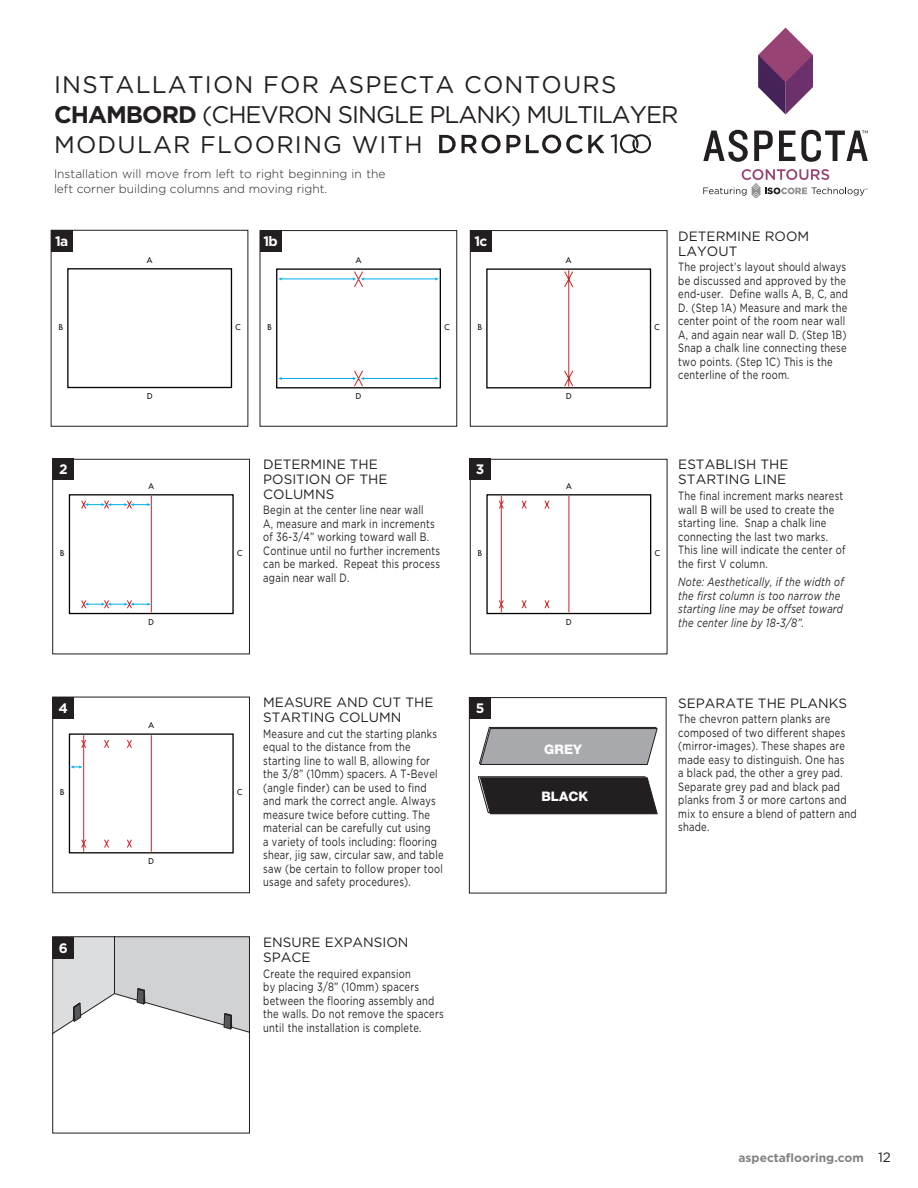
<style>
.page{position:relative;width:918px;height:1188px;background:#fff}
.page>*{position:absolute;margin:0;border:0;box-sizing:border-box;transform-origin:0 0}
.Super_Head9{font:24px/30px "Gotham";letter-spacing:.05em;color:#231f20}
.t1{font:700 13.65px "Gotham";color:#fff}
.subheads9{font:13.5px/15px "Gotham";color:#231f20}
.t2{font:800 13.2px "Helvetica Neue";letter-spacing:.005em;color:#fff}
.Steps{font:12px/13.5px "Gotham";letter-spacing:.025em;color:#231f20;scale:.78 1}
.Steps-2{font:italic 12px/13.5px "Gotham";letter-spacing:.025em;color:#231f20;scale:.78 1}
.body8{font:300 12px/15px "Gotham";color:#231f20}
.t3{font:700 12px "Gotham";color:#808285}
.t4{font:7.95px "Futura";color:#040503}
.s1{font-weight:700}
</style>
<div class="page">
<svg style="left:439px;top:135px;width:17px;height:18px"></svg>
<svg style="left:462px;top:135px;width:142px;height:18px"></svg>
<svg style="left:611px;top:134px;width:40px;height:19px"></svg>
<svg style="left:758px;top:28px;width:55px;height:87px"></svg>
<svg style="left:703px;top:130px;width:45px;height:32px"></svg>
<svg style="left:754px;top:131px;width:19px;height:30px"></svg>
<svg style="left:779px;top:131px;width:16px;height:30px"></svg>
<svg style="left:801px;top:130px;width:67px;height:32px"></svg>
<svg style="left:703px;top:169px;width:165px;height:29px"></svg>
<svg style="left:54px;top:938px;width:194px;height:95px"></svg>
<div style="left:52px;top:936px;width:198px;height:197px;border:1px solid #231f20"></div>
<div style="left:52px;top:458px;width:22px;height:22px;background:#231f20"></div>
<div style="left:469px;top:458px;width:22px;height:22px;background:#231f20"></div>
<div style="left:469px;top:697px;width:22px;height:22px;background:#231f20"></div>
<div style="left:52px;top:697px;width:22px;height:22px;background:#231f20"></div>
<div style="left:52px;top:937px;width:22px;height:22px;background:#231f20"></div>
<div style="left:51px;top:230px;width:22px;height:22px;background:#231f20"></div>
<div style="left:260px;top:230px;width:22px;height:22px;background:#231f20"></div>
<div style="left:470px;top:230px;width:22px;height:22px;background:#231f20"></div>
<div style="left:67px;top:268px;width:165px;height:120px;border:1px solid #050504"></div>
<div style="left:51px;top:230px;width:197px;height:197px;border:1px solid #231f20"></div>
<div style="left:276px;top:268px;width:165px;height:120px;border:1px solid #050504"></div>
<hr style="left:281px;top:279px;width:73px;height:1px;background:#00aeef">
<hr style="left:281px;top:378px;width:73px;height:1px;background:#00aeef">
<hr style="left:363px;top:279px;width:73px;height:1px;background:#00aeef">
<hr style="left:363px;top:378px;width:73px;height:1px;background:#00aeef">
<svg style="left:353px;top:271px;width:11px;height:116px"></svg>
<div style="left:260px;top:230px;width:197px;height:197px;border:1px solid #231f20"></div>
<div style="left:486px;top:268px;width:165px;height:120px;border:1px solid #050504"></div>
<svg style="left:564px;top:270px;width:10px;height:117px"></svg>
<div style="left:470px;top:230px;width:197px;height:197px;border:1px solid #231f20"></div>
<div style="left:69px;top:494px;width:165px;height:120px;border:1px solid #050504"></div>
<hr style="left:151px;top:496px;width:1px;height:116px;background:#cd2427">
<svg style="left:81px;top:500px;width:70px;height:109px"></svg>
<div style="left:52px;top:459px;width:198px;height:195px;border:1px solid #231f20"></div>
<div style="left:486px;top:494px;width:165px;height:120px;border:1px solid #050504"></div>
<hr style="left:501px;top:496px;width:1px;height:116px;background:#cd2427">
<hr style="left:569px;top:496px;width:1px;height:116px;background:#cd2427">
<svg style="left:499px;top:500px;width:51px;height:109px"></svg>
<div style="left:470px;top:459px;width:197px;height:195px;border:1px solid #231f20"></div>
<div style="left:69px;top:733px;width:165px;height:120px;border:1px solid #050504"></div>
<hr style="left:83px;top:735px;width:1px;height:117px;background:#cd2427">
<svg style="left:71px;top:739px;width:61px;height:109px"></svg>
<hr style="left:151px;top:735px;width:1px;height:117px;background:#cd2427">
<div style="left:52px;top:697px;width:198px;height:196px;border:1px solid #231f20"></div>
<svg style="left:478px;top:776px;width:179px;height:38px;background:#312e2f"></svg>
<svg style="left:479px;top:727px;width:179px;height:38px;background:#a1a1a5"></svg>
<div style="left:469px;top:697px;width:197px;height:196px;border:1px solid #231f20"></div>
<p class="Super_Head9" style="left:54px;top:69px;width:626px">INSTALLATION FOR ASPECTA CONTOURS<br><span class="s1">CHAMBORD</span> (CHEVRON SINGLE PLANK) MULTILAYER<br>MODULAR FLOORING WITH</p>
<p class="body8" style="left:54px;top:166px;width:333px">Installation will move from left to right beginning in the left corner building columns and moving right.</p>
<p class="t1" style="left:55px;top:232px;width:15px">1a</p>
<p class="t1" style="left:263px;top:232px;width:16px">1b</p>
<p class="t1" style="left:475px;top:232px;width:14px">1c</p>
<p class="t4" style="left:147px;top:255px;width:7px">A</p>
<p class="t4" style="left:356px;top:255px;width:7px">A</p>
<p class="t4" style="left:566px;top:255px;width:7px">A</p>
<p class="t4" style="left:59px;top:322px;width:6px">B</p>
<p class="t4" style="left:236px;top:322px;width:7px">C</p>
<p class="t4" style="left:147px;top:391px;width:7px">D</p>
<p class="t4" style="left:268px;top:322px;width:6px">B</p>
<p class="t4" style="left:444px;top:322px;width:7px">C</p>
<p class="t4" style="left:356px;top:391px;width:7px">D</p>
<p class="t4" style="left:478px;top:322px;width:6px">B</p>
<p class="t4" style="left:655px;top:322px;width:7px">C</p>
<p class="t4" style="left:566px;top:391px;width:7px">D</p>
<p class="subheads9" style="left:678px;top:228px;width:132px">DETERMINE ROOM<br>LAYOUT</p>
<p class="Steps" style="left:678px;top:260px;width:219px">The project’s layout should always be discussed and approved by the end-user. Define walls A, B, C, and<br>D. (Step 1A) Measure and mark the center point of the room near wall<br>A, and again near wall D. (Step 1B)<br>Snap a chalk line connecting these two points. (Step 1C) This is the centerline of the room.</p>
<p class="subheads9" style="left:263px;top:456px;width:126px">DETERMINE THE<br>POSITION OF THE<br>COLUMNS</p>
<p class="Steps" style="left:263px;top:503px;width:228px">Begin at the center line near wall<br>A, measure and mark in increments of 36-3/4” working toward wall B.<br>Continue until no further increments can be marked. Repeat this process again near wall D.</p>
<p class="t1" style="left:59px;top:460px;width:10px">2</p>
<p class="t1" style="left:476px;top:461px;width:10px">3</p>
<p class="t4" style="left:148px;top:481px;width:7px">A</p>
<p class="t4" style="left:566px;top:481px;width:7px">A</p>
<p class="t4" style="left:60px;top:548px;width:6px">B</p>
<p class="t4" style="left:237px;top:548px;width:7px">C</p>
<p class="t4" style="left:478px;top:548px;width:6px">B</p>
<p class="t4" style="left:655px;top:548px;width:7px">C</p>
<p class="t4" style="left:149px;top:617px;width:7px">D</p>
<p class="t4" style="left:566px;top:617px;width:7px">D</p>
<p class="subheads9" style="left:678px;top:457px;width:112px">ESTABLISH THE<br>STARTING LINE</p>
<p class="Steps" style="left:678px;top:489px;width:216px">The final increment marks nearest wall B will be used to create the starting line. Snap a chalk line connecting the last two marks.<br>This line will indicate the center of the first V column.</p>
<p class="Steps-2" style="left:678px;top:575px;width:214px">Note: Aesthetically, if the width of the first column is too narrow the starting line may be offset toward the center line by 18-3/8”.</p>
<p class="subheads9" style="left:263px;top:695px;width:172px">MEASURE AND CUT THE<br>STARTING COLUMN</p>
<p class="Steps" style="left:263px;top:727px;width:233px">Measure and cut the starting planks equal to the distance from the starting line to wall B, allowing for the 3/8” (10mm) spacers. A T-Bevel (angle finder) can be used to find and mark the correct angle. Always measure twice before cutting. The material can be carefully cut using<br>a variety of tools including: flooring shear, jig saw, circular saw, and table saw (be certain to follow proper tool usage and safety procedures).</p>
<p class="t1" style="left:59px;top:699px;width:11px">4</p>
<p class="t1" style="left:476px;top:699px;width:10px">5</p>
<p class="t4" style="left:148px;top:720px;width:7px">A</p>
<p class="t2" style="left:544px;top:741px;width:39px">GREY</p>
<p class="t4" style="left:60px;top:787px;width:6px">B</p>
<p class="t4" style="left:237px;top:787px;width:7px">C</p>
<p class="t2" style="left:541px;top:788px;width:48px">BLACK</p>
<p class="t4" style="left:149px;top:856px;width:7px">D</p>
<p class="t1" style="left:59px;top:939px;width:11px">6</p>
<p class="subheads9" style="left:263px;top:935px;width:147px">ENSURE EXPANSION<br>SPACE</p>
<p class="Steps" style="left:263px;top:967px;width:233px">Create the required expansion<br>by placing 3/8” (10mm) spacers between the flooring assembly and the walls. Do not remove the spacers until the installation is complete.</p>
<p class="subheads9" style="left:678px;top:695px;width:170px">SEPARATE THE PLANKS</p>
<p class="Steps" style="left:678px;top:712px;width:230px">The chevron pattern planks are composed of two different shapes (mirror-images). These shapes are made easy to distinguish. One has<br>a black pad, the other a grey pad.<br>Separate grey pad and black pad planks from 3 or more cartons and mix to ensure a blend of pattern and shade.</p>
<p class="t3" style="left:738px;top:1150px;width:127px">aspectaflooring.com</p>
<p class="subheads9" style="left:878px;top:1149px;width:14px">12</p>
</div>
